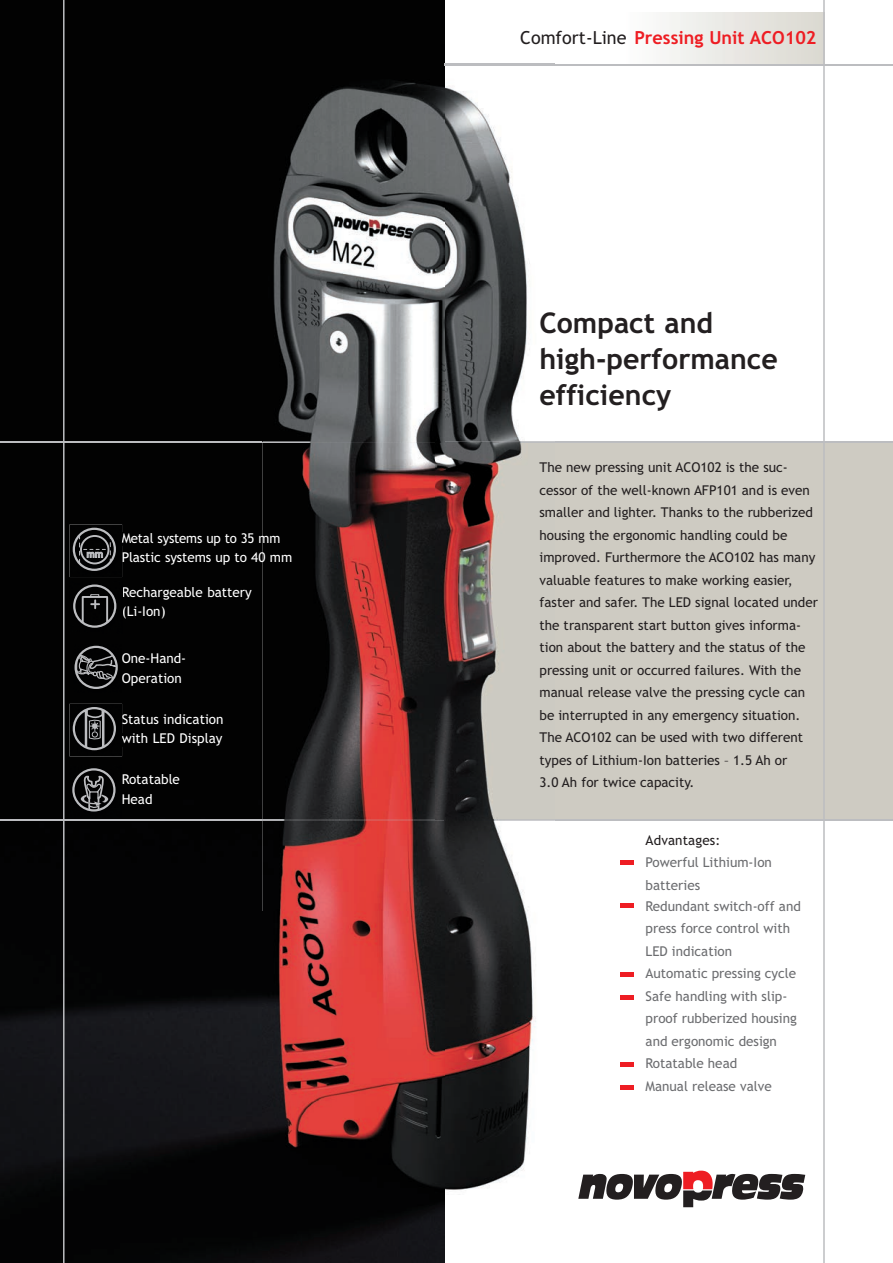
<style>
.page{position:relative;width:893px;height:1263px;background:#fff}
.page>*{position:absolute;margin:0;border:0;box-sizing:border-box;transform-origin:0 0}
.t1{font:700 28.5px/36px "Trebuchet";color:#231f20}
.t2{font:700 18px "Trebuchet";color:#ee1d23}
.t3{font:13.5px/22.5px "Trebuchet";color:#231f20}
.t4{font:13.5px/22.5px "Trebuchet";color:#6c6d70}
.t5{font:13.5px/19.5px "Trebuchet";color:#fff}
.s1{font-weight:400;color:#231f20}
</style>
<div class="page">
<div style="left:574px;top:13px;width:251px;height:51px;background:linear-gradient(to right,#fff,#dad9d1)"></div>
<img style="left:0;top:0;width:263px;height:1263px">
<div style="left:436px;top:442px;width:457px;height:379px;background:#cecbc2"></div>
<hr style="left:0;top:819px;width:893px;height:2px;background:#bcbdc0">
<svg style="left:578px;top:1170px;width:227px;height:37px"></svg>
<hr style="left:0;top:441px;width:893px;height:2px;background:#bcbdc0">
<hr style="left:63px;top:0;width:2px;height:1263px;background:#bcbdc0">
<hr style="left:823px;top:0;width:2px;height:1263px;background:#bcbdc0">
<hr style="left:444px;top:64px;width:449px;height:1px;background:#bcbdc0">
<img style="left:263px;top:0;width:292px;height:443px">
<img style="left:444px;top:821px;width:92px;height:442px">
<img style="left:263px;top:443px;width:181px;height:820px">
<img style="left:436px;top:443px;width:86px;height:376px">
<img style="left:263px;top:819px;width:292px;height:2px">
<img style="left:444px;top:64px;width:111px;height:1px">
<div style="left:620px;top:860px;width:13px;height:5px;background:#ee1d23"></div>
<hr style="left:620px;top:904px;width:13px;height:4px;background:#ee1d23">
<hr style="left:620px;top:973px;width:13px;height:4px;background:#ee1d23">
<hr style="left:620px;top:995px;width:13px;height:4px;background:#ee1d23">
<hr style="left:620px;top:1063px;width:13px;height:4px;background:#ee1d23">
<hr style="left:620px;top:1085px;width:13px;height:4px;background:#ee1d23">
<img style="left:70px;top:524px;width:52px;height:53px">
<svg style="left:122px;top:533px;width:1px;height:12px"></svg>
<svg style="left:79px;top:534px;width:32px;height:32px"></svg>
<div style="left:73px;top:528px;width:43px;height:43px;border:2px solid #bcbdc0;border-radius:50%"></div>
<img style="left:70px;top:581px;width:52px;height:53px">
<div style="left:82px;top:596px;width:26px;height:28px;border:2px solid #bcbdc0"></div>
<svg style="left:90px;top:594px;width:9px;height:14px"></svg>
<div style="left:73px;top:584px;width:43px;height:44px;border:2px solid #bcbdc0;border-radius:50%"></div>
<img style="left:70px;top:704px;width:52px;height:52px">
<svg style="left:122px;top:733px;width:1px;height:13px"></svg>
<svg style="left:76px;top:708px;width:37px;height:41px"></svg>
<div style="left:73px;top:707px;width:43px;height:43px;border:2px solid #bcbdc0;border-radius:50%"></div>
<img style="left:69px;top:765px;width:53px;height:53px">
<svg style="left:80px;top:774px;width:29px;height:36px"></svg>
<div style="left:72px;top:768px;width:44px;height:43px;border:2px solid #bcbdc0;border-radius:50%"></div>
<img style="left:74px;top:645px;width:48px;height:48px">
<svg style="left:76px;top:647px;width:41px;height:41px"></svg>
<div style="left:75px;top:646px;width:43px;height:43px;border:2px solid #bcbdc0;border-radius:50%"></div>
<p class="t5" style="left:122px;top:528px;width:172px">Metal systems up to 35 mm<br>Plastic systems up to 40 mm</p>
<p class="t5" style="left:122px;top:582px;width:132px">Rechargeable battery (Li-Ion)</p>
<p class="t5" style="left:122px;top:649px;width:66px">One-Hand-<br>Operation</p>
<p class="t5" style="left:122px;top:709px;width:103px">Status indication with LED Display</p>
<p class="t5" style="left:122px;top:769px;width:60px">Rotatable<br>Head</p>
<h2 class="t2" style="left:520px;top:27px;width:298px"><span class="s1">Comfort-Line</span> Pressing Unit ACO102</h2>
<h1 class="t1" style="left:539px;top:305px;width:240px">Compact and high-performance efficiency</h1>
<p class="t3" style="left:539px;top:456px;width:280px">The new pressing unit ACO102 is the suc&shy;cessor of the well-known AFP101 and is even smaller and lighter. Thanks to the rubberized housing the ergonomic handling could be improved. Furthermore the ACO102 has many valuable features to make working easier, faster and safer. The LED signal located under the transparent start button gives informa&shy;tion about the battery and the status of the pressing unit or occurred failures. With the manual release valve the pressing cycle can be interrupted in any emergency situation.<br>The ACO102 can be used with two different types of Lithium-Ion batteries – 1.5 Ah or<br>3.0 Ah for twice capacity.</p>
<p class="t3" style="left:646px;top:828px;width:76px">Advantages:</p>
<p class="t4" style="left:646px;top:851px;width:128px">Powerful Lithium-Ion batteries</p>
<p class="t4" style="left:646px;top:894px;width:157px">Redundant switch-off and press force control with<br>LED indication<br>Automatic pressing cycle<br>Safe handling with slip&shy;proof rubberized housing and ergonomic design<br>Rotatable head<br>Manual release valve</p>
</div>
